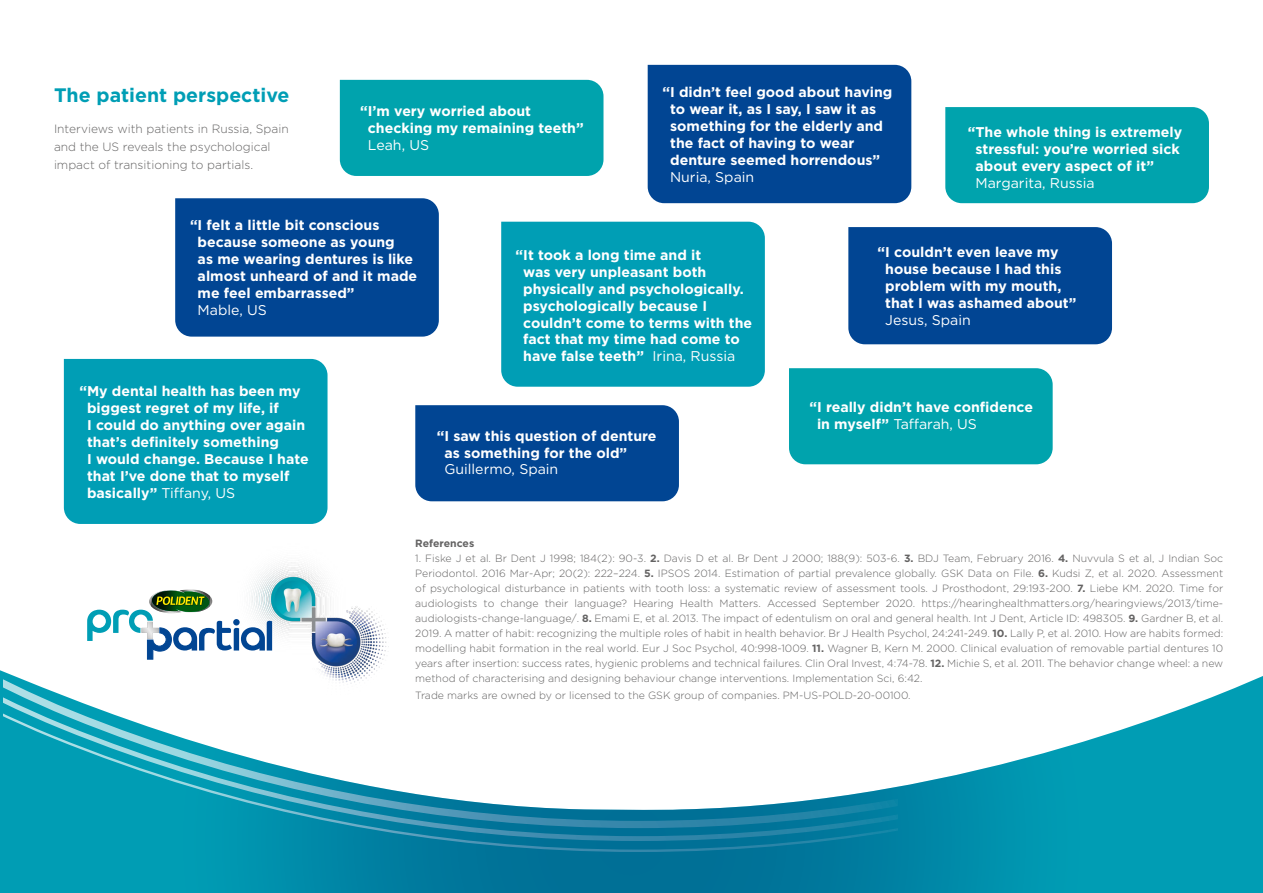
<style>
.page{position:relative;width:1263px;height:893px;background:#fff}
.page>*{position:absolute;margin:0;border:0;box-sizing:border-box;transform-origin:0 0}
.t1{font:700 19.5px "Gotham";color:#009eb5}
.t2{font:700 14.1px/17px "Gotham";color:#fff}
.t3{font:14.1px "Gotham";color:#fff}
.t4{font:300 12px/18px "Gotham";color:#646363}
.t5{font:300 10.5px/15px "Gotham";color:#646363;text-align:justify}
.t6{font:700 10.5px "Gotham";color:#646363}
.s1{font-weight:400}
.s2{font-weight:700}
</style>
<div class="page">
<svg style="left:0;top:670px;width:1263px;height:223px"></svg>
<div style="left:340px;top:80px;width:263px;height:96px;background:#00a3ad"></div>
<div style="left:945px;top:107px;width:264px;height:96px;background:#00a3ad"></div>
<div style="left:415px;top:405px;width:264px;height:96px;background:#014593"></div>
<div style="left:789px;top:368px;width:264px;height:96px;background:#00a3ad"></div>
<div style="left:648px;top:65px;width:263px;height:138px;background:#014593"></div>
<div style="left:64px;top:359px;width:263px;height:165px;background:#009eb5"></div>
<div style="left:501px;top:222px;width:264px;height:165px;background:#009eb5"></div>
<div style="left:175px;top:198px;width:264px;height:139px;background:#014593"></div>
<div style="left:848px;top:227px;width:264px;height:117px;background:#014593"></div>
<img style="left:234px;top:562px;width:154px;height:133px">
<svg style="left:87px;top:589px;width:185px;height:70px"></svg>
<h1 class="t1" style="left:54px;top:82px;width:237px">The patient perspective</h1>
<p class="t4" style="left:54px;top:120px;width:236px">Interviews with patients in Russia, Spain and the US reveals the psychological impact of transitioning to partials.</p>
<h2 class="t2" style="left:368px;top:103px;width:217px;text-indent:-8px">“I’m very worried about checking my remaining teeth”</h2>
<h2 class="t3" style="left:368px;top:136px;width:63px">Leah, US</h2>
<h2 class="t2" style="left:670px;top:83px;width:224px;text-indent:-8px">“I didn’t feel good about having to wear it, as I say, I saw it as something for the elderly and the fact of having to wear denture seemed horrendous”</h2>
<h2 class="t3" style="left:670px;top:168px;width:86px">Nuria, Spain</h2>
<h2 class="t2" style="left:975px;top:123px;width:208px;text-indent:-8px">“The whole thing is extremely stressful: you’re worried sick about every aspect of it”</h2>
<h2 class="t3" style="left:975px;top:174px;width:121px">Margarita, Russia</h2>
<h2 class="t2" style="left:198px;top:217px;width:221px;text-indent:-8px">“I felt a little bit conscious because someone as young<br>as me wearing dentures is like almost unheard of and it made me feel embarrassed”</h2>
<h2 class="t3" style="left:198px;top:301px;width:71px">Mable, US</h2>
<h2 class="t2" style="left:87px;top:382px;width:223px;text-indent:-8px">“My dental health has been my biggest regret of my life, if<br>I could do anything over again that’s definitely something<br>I would change. Because I hate that I’ve done that to myself basically” <span class="s1">Tiffany, US</span></h2>
<h2 class="t2" style="left:523px;top:246px;width:231px;text-indent:-8px">“It took a long time and it<br>was very unpleasant both physically and psychologically. psychologically because I couldn’t come to terms with the fact that my time had come to have false teeth” <span class="s1">Irina, Russia</span></h2>
<h2 class="t2" style="left:444px;top:427px;width:214px;text-indent:-8px">“I saw this question of denture as something for the old”</h2>
<h2 class="t3" style="left:444px;top:460px;width:115px">Guillermo, Spain</h2>
<h2 class="t2" style="left:885px;top:243px;width:193px;text-indent:-8px">“I couldn’t even leave my house because I had this problem with my mouth, that I was ashamed about”</h2>
<h2 class="t3" style="left:885px;top:311px;width:87px">Jesus, Spain</h2>
<h2 class="t2" style="left:817px;top:399px;width:218px;text-indent:-8px">“I really didn’t have confidence in myself” <span class="s1">Taffarah, US</span></h2>
<p class="t6" style="left:415px;top:536px;width:61px">References</p>
<p class="t5" style="left:415px;top:550px;width:809px">1. Fiske J et al. Br Dent J 1998; 184(2): 90-3. <span class="s2">2.</span> Davis D et al. Br Dent J 2000; 188(9): 503-6. <span class="s2">3.</span> BDJ Team, February 2016. <span class="s2">4.</span> Nuvvula S et al, J Indian Soc Periodontol. 2016 Mar-Apr; 20(2): 222–224. <span class="s2">5.</span> IPSOS 2014. Estimation of partial prevalence globally. GSK Data on File. <span class="s2">6.</span> Kudsi Z, et al. 2020. Assessment of psychological disturbance in patients with tooth loss: a systematic review of assessment tools. J Prosthodont, 29:193-200. <span class="s2">7.</span> Liebe KM. 2020. Time for audiologists to change their language? Hearing Health Matters. Accessed September 2020. https://hearinghealthmatters.org/hearingviews/2013/time&shy;audiologists-change-language/. <span class="s2">8.</span> Emami E, et al. 2013. The impact of edentulism on oral and general health. Int J Dent, Article ID: 498305. <span class="s2">9.</span> Gardner B, et al.<br>2019. A matter of habit: recognizing the multiple roles of habit in health behavior. Br J Health Psychol, 24:241-249. <span class="s2">10.</span> Lally P, et al. 2010. How are habits formed: modelling habit formation in the real world. Eur J Soc Psychol, 40:998-1009. <span class="s2">11.</span> Wagner B, Kern M. 2000. Clinical evaluation of removable partial dentures 10 years after insertion: success rates, hygienic problems and technical failures. Clin Oral Invest, 4:74-78. <span class="s2">12.</span> Michie S, et al. 2011. The behavior change wheel: a new method of characterising and designing behaviour change interventions. Implementation Sci, 6:42.</p>
<p class="t5" style="left:415px;top:687px;width:497px">Trade marks are owned by or licensed to the GSK group of companies. PM-US-POLD-20-00100.</p>
</div>
